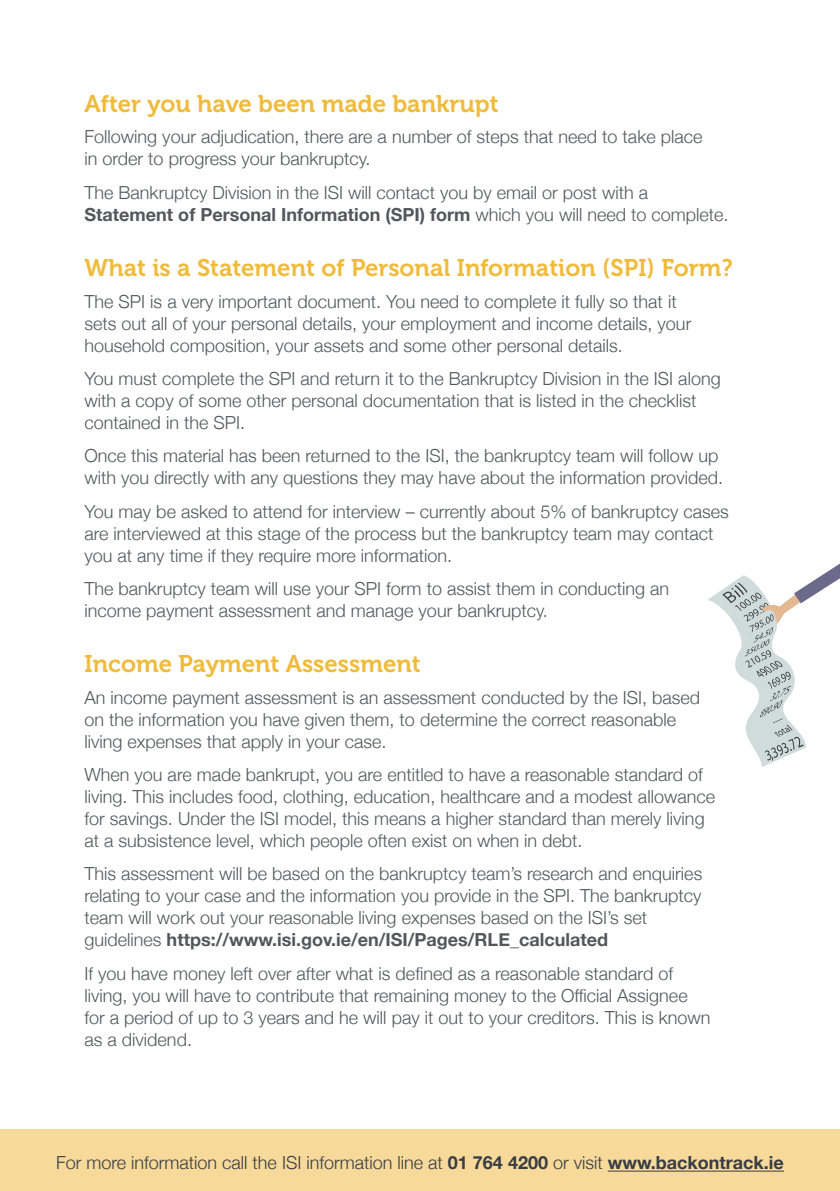
<style>
.page{position:relative;width:840px;height:1191px;background:#fff}
.page>*{position:absolute;margin:0;border:0;box-sizing:border-box;transform-origin:0 0}
.t1{font:24px "Museo 700";color:#f0bb3b}
.t2{font:300 18px/22px "Helvetica Neue";color:#54565c}
.t3{font:300 18px "Helvetica Neue";color:#373d44}
.s1{font-weight:700}
</style>
<div class="page">
<div style="left:0;top:1129px;width:839px;height:62px;background:#f7d99a"></div>
<hr style="left:607px;top:1170px;width:176px;height:1px;background:#373d44">
<svg style="left:708px;top:564px;width:131px;height:203px"></svg>
<h1 class="t1" style="left:84px;top:90px;width:415px">After you have been made bankrupt</h1>
<p class="t2" style="left:84px;top:125px;width:619px">Following your adjudication, there are a number of steps that need to take place in order to progress your bankruptcy.</p>
<p class="t2" style="left:84px;top:180px;width:645px">The Bankruptcy Division in the ISI will contact you by email or post with a<br><span class="s1">Statement of Personal Information (SPI) form</span> which you will need to complete.</p>
<h1 class="t1" style="left:84px;top:254px;width:649px">What is a Statement of Personal Information (SPI) Form?</h1>
<p class="t2" style="left:84px;top:289px;width:608px">The SPI is a very important document. You need to complete it fully so that it sets out all of your personal details, your employment and income details, your household composition, your assets and some other personal details.</p>
<p class="t2" style="left:84px;top:366px;width:637px">You must complete the SPI and return it to the Bankruptcy Division in the ISI along with a copy of some other personal documentation that is listed in the checklist contained in the SPI.</p>
<p class="t2" style="left:84px;top:443px;width:639px">Once this material has been returned to the ISI, the bankruptcy team will follow up with you directly with any questions they may have about the information provided.</p>
<p class="t2" style="left:84px;top:499px;width:645px">You may be asked to attend for interview – currently about 5% of bankruptcy cases are interviewed at this stage of the process but the bankruptcy team may contact you at any time if they require more information.</p>
<p class="t2" style="left:84px;top:576px;width:586px">The bankruptcy team will use your SPI form to assist them in conducting an income payment assessment and manage your bankruptcy.</p>
<h1 class="t1" style="left:84px;top:650px;width:337px">Income Payment Assessment</h1>
<p class="t2" style="left:84px;top:685px;width:617px">An income payment assessment is an assessment conducted by the ISI, based on the information you have given them, to determine the correct reasonable living expenses that apply in your case.</p>
<p class="t2" style="left:84px;top:762px;width:631px">When you are made bankrupt, you are entitled to have a reasonable standard of living. This includes food, clothing, education, healthcare and a modest allowance for savings. Under the ISI model, this means a higher standard than merely living at a subsistence level, which people often exist on when in debt.</p>
<p class="t2" style="left:84px;top:861px;width:619px">This assessment will be based on the bankruptcy team’s research and enquiries relating to your case and the information you provide in the SPI. The bankruptcy team will work out your reasonable living expenses based on the ISI’s set guidelines <span class="s1">https://www.isi.gov.ie/en/ISI/Pages/RLE_calculated</span></p>
<p class="t2" style="left:84px;top:961px;width:627px">If you have money left over after what is defined as a reasonable standard of living, you will have to contribute that remaining money to the Official Assignee for a period of up to 3 years and he will pay it out to your creditors. This is known as a dividend.</p>
<p class="t3" style="left:56px;top:1148px;width:729px">For more information call the ISI information line at <span class="s1">01 764 4200</span> or visit <span class="s1">www.backontrack.ie</span></p>
</div>
